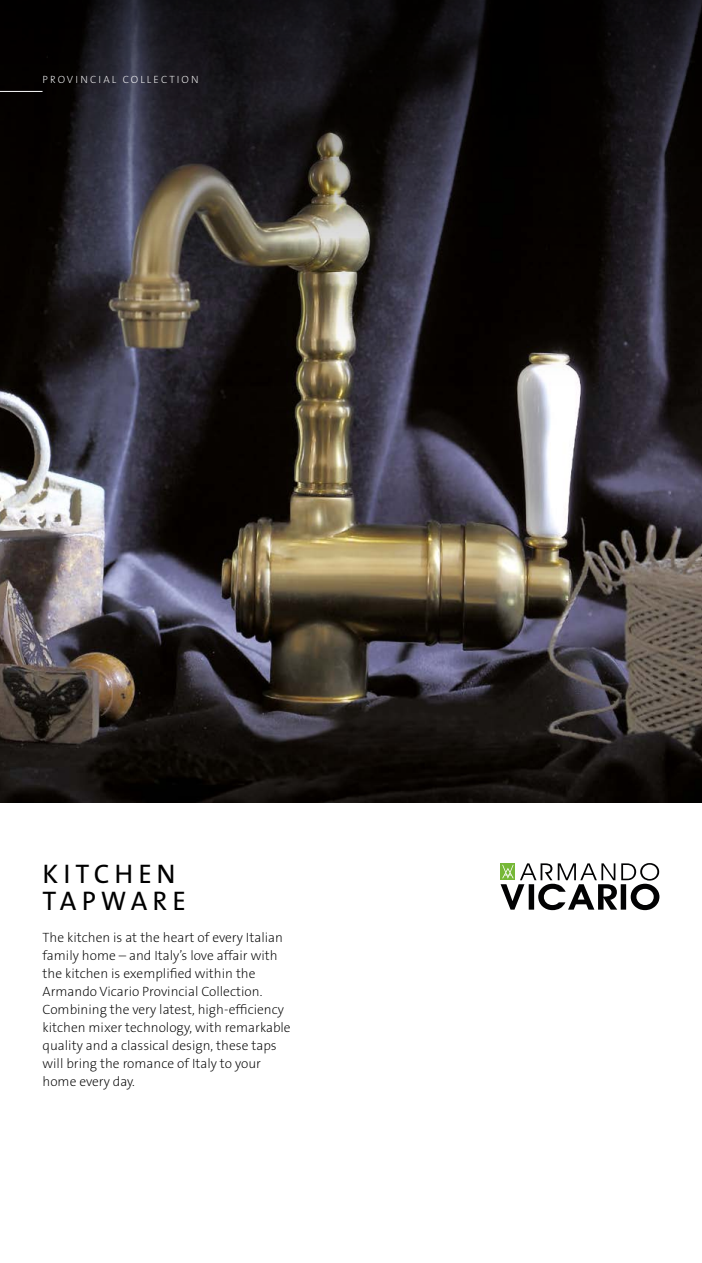
<style>
.page{position:relative;width:702px;height:1263px;background:#fff}
.page>*{position:absolute;margin:0;border:0;box-sizing:border-box;transform-origin:0 0}
.t1{font:27px/27px "The Sans B5 Plain";letter-spacing:.185em;color:#000}
.t2{font:200 13.5px/18px "The Sans B2";color:#000}
.t3{font:200 10.5px "The Sans B2";letter-spacing:.2em;color:#fff}
</style>
<div class="page">
<img style="left:0;top:395px;width:702px;height:408px">
<svg style="left:0;top:0;width:702px;height:395px;background:#242122"></svg>
<hr style="left:0;top:91px;width:43px;height:1px;background:#fff">
<svg style="left:500px;top:863px;width:159px;height:47px"></svg>
<p class="t3" style="left:43px;top:74px;width:158px">PROVINCIAL COLLECTION</p>
<h1 class="t1" style="left:43px;top:861px;width:145px">KITCHEN<br>TAPWARE</h1>
<p class="t2" style="left:43px;top:928px;width:250px">The kitchen is at the heart of every Italian family home – and Italy’s love affair with the kitchen is exemplified within the Armando Vicario Provincial Collection.<br>Combining the very latest, high-efficiency kitchen mixer technology, with remarkable quality and a classical design, these taps will bring the romance of Italy to your home every day.</p>
</div>
